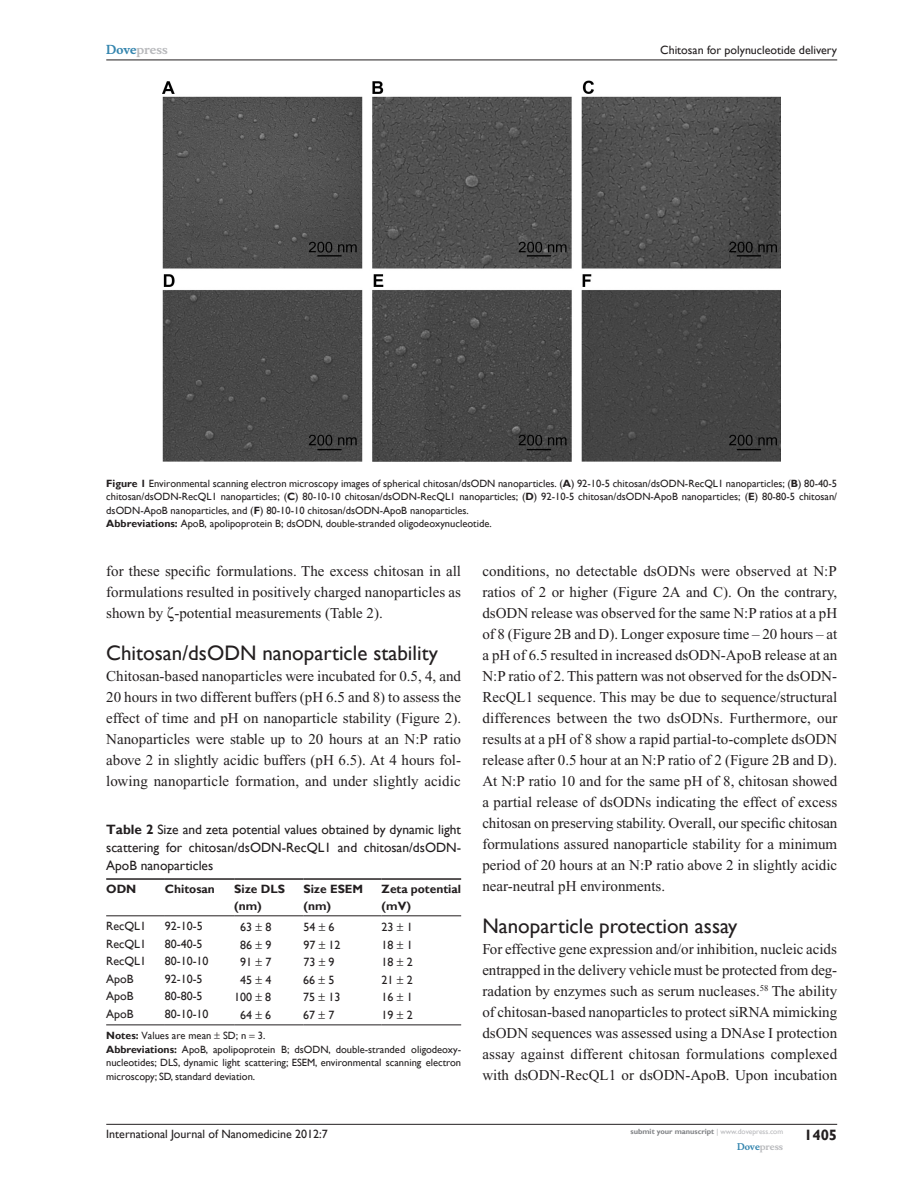
<style>
.page{position:relative;width:918px;height:1188px;background:#fff}
.page>*{position:absolute;margin:0;border:0;box-sizing:border-box;transform-origin:0 0}
.t1{font:21px "Gill Sans";color:#231f20}
.t2{font:15px/21px "Times New Roman";color:#231f20;text-align:justify}
.t3{font:700 15px "Gill Sans";color:#231f20}
.t4{font:13.5px/18px "Gill Sans";color:#231f20;text-align:justify}
.t5{font:12px "Gill Sans";color:#231f20}
.t6{font:700 12px/16.5px "Gill Sans";color:#231f20}
.t7{font:700 12px "Musee";color:#b8b9bc}
.t8{font:10.5px/13.5px "Gill Sans";color:#231f20}
.t9{font:700 9px "Musee";color:#b8b9bc}
.t10{font:700 7.5px "Gill Sans";color:#808285}
.s1{color:#3485ae}
.s2{font-weight:700}
.s3{font-weight:400;color:#b8b9bc}
</style>
<div class="page">
<img style="left:163px;top:81px;width:617px;height:381px">
<hr style="left:106px;top:915px;width:59px;height:1px;background:#231f20">
<hr style="left:165px;top:915px;width:69px;height:1px;background:#231f20">
<hr style="left:234px;top:915px;width:69px;height:1px;background:#231f20">
<hr style="left:303px;top:915px;width:79px;height:1px;background:#231f20">
<hr style="left:382px;top:915px;width:79px;height:1px;background:#231f20">
<hr style="left:106px;top:1025px;width:59px;height:1px;background:#231f20">
<hr style="left:165px;top:1025px;width:69px;height:1px;background:#231f20">
<hr style="left:234px;top:1025px;width:69px;height:1px;background:#231f20">
<hr style="left:303px;top:1025px;width:79px;height:1px;background:#231f20">
<hr style="left:382px;top:1025px;width:79px;height:1px;background:#231f20">
<hr style="left:106px;top:878px;width:59px;height:2px;background:#231f20">
<hr style="left:165px;top:878px;width:69px;height:2px;background:#231f20">
<hr style="left:234px;top:878px;width:69px;height:2px;background:#231f20">
<hr style="left:303px;top:878px;width:79px;height:2px;background:#231f20">
<hr style="left:382px;top:878px;width:79px;height:2px;background:#231f20">
<hr style="left:106px;top:1124px;width:731px;height:1px;background:#231f20">
<hr style="left:106px;top:60px;width:731px;height:1px;background:#231f20">
<p class="t7" style="left:106px;top:43px;width:63px"><span class="s1">Dove</span>press</p>
<p class="t5" style="left:660px;top:43px;width:179px">Chitosan for polynucleotide delivery</p>
<p class="t8" style="left:106px;top:476px;width:732px"><span class="s2">Figure 1</span> Environmental scanning electron microscopy images of spherical chitosan/dsODN nanoparticles. (<span class="s2">A</span>) 92-10-5 chitosan/dsODN-RecQL1 nanoparticles; (<span class="s2">B</span>) 80-40-5 chitosan/dsODN-RecQL1 nanoparticles; (<span class="s2">C</span>) 80-10-10 chitosan/dsODN-RecQL1 nanoparticles; (<span class="s2">D</span>) 92-10-5 chitosan/dsODN-ApoB nanoparticles; (<span class="s2">E</span>) 80-80-5 chitosan/ dsODN-ApoB nanoparticles, and (<span class="s2">F</span>) 80-10-10 chitosan/dsODN-ApoB nanoparticles.<br><span class="s2">Abbreviations:</span> ApoB, apolipoprotein B; dsODN, double-stranded oligodeoxynucleotide.</p>
<p class="t2" style="left:106px;top:560px;width:356px">for these specific formulations. The excess chitosan in all formulations resulted in positively charged nanoparticles as shown by -potential measurements (Table 2).</p>
<h1 class="t1" style="left:106px;top:640px;width:333px">Chitosan/dsODN nanoparticle stability</h1>
<p class="t2" style="left:106px;top:665px;width:356px">Chitosan-based nanoparticles were incubated for 0.5, 4, and 20 hours in two different buffers (pH 6.5 and 8) to assess the effect of time and pH on nanoparticle stability (Figure 2).<br>Nanoparticles were stable up to 20 hours at an N:P ratio above 2 in slightly acidic buffers (pH 6.5). At 4 hours fol&shy;lowing nanoparticle formation, and under slightly acidic</p>
<p class="t4" style="left:106px;top:821px;width:356px"><span class="s2">Table 2</span> Size and zeta potential values obtained by dynamic light scattering for chitosan/dsODN-RecQL1 and chitosan/dsODN-ApoB nanoparticles</p>
<p class="t6" style="left:106px;top:881px;width:32px">ODN</p>
<p class="t6" style="left:165px;top:881px;width:51px">Chitosan</p>
<p class="t6" style="left:234px;top:881px;width:52px">Size DLS (nm)</p>
<p class="t6" style="left:303px;top:881px;width:61px">Size ESEM (nm)</p>
<p class="t6" style="left:382px;top:881px;width:81px">Zeta potential (mV)</p>
<p class="t5" style="left:106px;top:919px;width:42px">RecQL1</p>
<p class="t5" style="left:165px;top:919px;width:39px">92-10-5</p>
<p class="t5" style="left:240px;top:920px;width:33px">63 8</p>
<p class="t5" style="left:303px;top:920px;width:33px">54 6</p>
<p class="t5" style="left:382px;top:920px;width:33px">23 1</p>
<p class="t5" style="left:106px;top:937px;width:42px">RecQL1</p>
<p class="t5" style="left:165px;top:937px;width:39px">80-40-5</p>
<p class="t5" style="left:240px;top:938px;width:33px">86 9</p>
<p class="t5" style="left:303px;top:938px;width:39px">97 12</p>
<p class="t5" style="left:382px;top:938px;width:33px">18 1</p>
<p class="t5" style="left:106px;top:954px;width:42px">RecQL1</p>
<p class="t5" style="left:165px;top:954px;width:45px">80-10-10</p>
<p class="t5" style="left:240px;top:955px;width:33px">91 7</p>
<p class="t5" style="left:303px;top:955px;width:33px">73 9</p>
<p class="t5" style="left:382px;top:955px;width:33px">18 2</p>
<p class="t5" style="left:106px;top:972px;width:29px">ApoB</p>
<p class="t5" style="left:165px;top:972px;width:39px">92-10-5</p>
<p class="t5" style="left:240px;top:973px;width:33px">45 4</p>
<p class="t5" style="left:303px;top:973px;width:33px">66 5</p>
<p class="t5" style="left:382px;top:973px;width:33px">21 2</p>
<p class="t5" style="left:106px;top:989px;width:29px">ApoB</p>
<p class="t5" style="left:165px;top:989px;width:39px">80-80-5</p>
<p class="t5" style="left:234px;top:990px;width:39px">100 8</p>
<p class="t5" style="left:303px;top:990px;width:39px">75 13</p>
<p class="t5" style="left:382px;top:990px;width:33px">16 1</p>
<p class="t5" style="left:106px;top:1007px;width:29px">ApoB</p>
<p class="t5" style="left:165px;top:1007px;width:45px">80-10-10</p>
<p class="t5" style="left:240px;top:1008px;width:33px">64 6</p>
<p class="t5" style="left:303px;top:1008px;width:33px">67 7</p>
<p class="t5" style="left:382px;top:1008px;width:33px">19 2</p>
<p class="t8" style="left:106px;top:1029px;width:356px"><span class="s2">Notes:</span> Values are mean SD; n 3.<br><span class="s2">Abbreviations:</span> ApoB, apolipoprotein B; dsODN, double-stranded oligodeoxy&shy;nucleotides; DLS, dynamic light scattering; ESEM, environmental scanning electron microscopy; SD, standard deviation.</p>
<p class="t5" style="left:106px;top:1127px;width:223px">International Journal of Nanomedicine 2012:7</p>
<p class="t2" style="left:482px;top:560px;width:357px">conditions, no detectable dsODNs were observed at N:P ratios of 2 or higher (Figure 2A and C). On the contrary, dsODN release was observed for the same N:P ratios at a pH of 8 (Figure 2B and D). Longer exposure time – 20 hours – at a pH of 6.5 resulted in increased dsODN-ApoB release at an N:P ratio of 2. This pattern was not observed for the dsODN-RecQL1 sequence. This may be due to sequence/structural differences between the two dsODNs. Furthermore, our results at a pH of 8 show a rapid partial-to-complete dsODN release after 0.5 hour at an N:P ratio of 2 (Figure 2B and D).<br>At N:P ratio 10 and for the same pH of 8, chitosan showed a partial release of dsODNs indicating the effect of excess chitosan on preserving stability. Overall, our specific chitosan formulations assured nanoparticle stability for a minimum period of 20 hours at an N:P ratio above 2 in slightly acidic near-neutral pH environments.</p>
<h1 class="t1" style="left:482px;top:913px;width:257px">Nanoparticle protection assay</h1>
<p class="t2" style="left:482px;top:938px;width:356px">For effective gene expression and/or inhibition, nucleic acids entrapped in the delivery vehicle must be protected from deg&shy;radation by enzymes such as serum nucleases.<sup>58</sup> The ability of chitosan-based nanoparticles to protect siRNA mimicking dsODN sequences was assessed using a DNAse I protection assay against different chitosan formulations complexed with dsODN-RecQL1 or dsODN-ApoB. Upon incubation</p>
<p class="t10" style="left:631px;top:1127px;width:154px">submit your manuscript <span class="s3">| www.dovepress.com</span></p>
<p class="t9" style="left:737px;top:1141px;width:48px"><span class="s1">Dove</span>press</p>
<p class="t3" style="left:804px;top:1126px;width:35px">1405</p>
</div>
